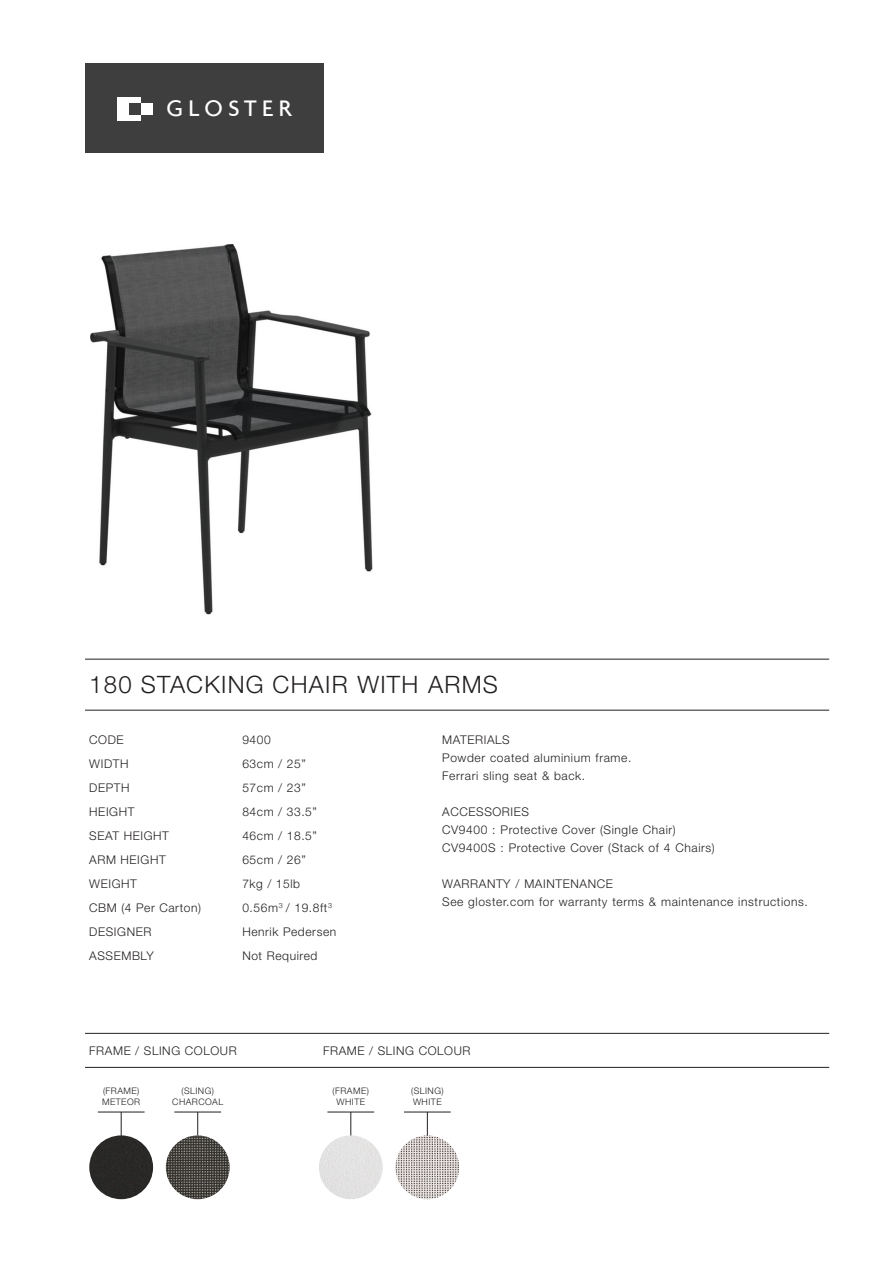
<style>
.page{position:relative;width:893px;height:1263px;background:#fff}
.page>*{position:absolute;margin:0;border:0;box-sizing:border-box;transform-origin:0 0}
.t1{font:500 24.3px "Agenda";letter-spacing:.225em;color:#fff}
.t2{font:300 24px "Helvetica Neue LT Std";letter-spacing:.05em;color:#231f20}
.t3{font:300 12px/24px "Helvetica Neue LT Std";letter-spacing:.05em;color:#231f20}
.t4{font:300 9px/10.8px "Helvetica Neue LT Std";letter-spacing:.05em;color:#231f20}
</style>
<div class="page">
<img style="left:90px;top:244px;width:282px;height:370px">
<hr style="left:85px;top:659px;width:744px;height:1px;background:#231f20">
<hr style="left:85px;top:710px;width:744px;height:1px;background:#231f20">
<hr style="left:85px;top:1067px;width:744px;height:1px;background:#231f20">
<hr style="left:85px;top:1033px;width:744px;height:1px;background:#231f20">
<div style="left:85px;top:64px;width:238px;height:89px;background:#3e3e3f"></div>
<svg style="left:121px;top:1113px;width:1px;height:22px"></svg>
<div style="left:89px;top:1135px;width:64px;height:64px;background:#292826;border-radius:50%"></div>
<hr style="left:98px;top:1112px;width:47px;height:1px;background:#231f20">
<svg style="left:197px;top:1113px;width:1px;height:22px"></svg>
<img style="left:166px;top:1135px;width:64px;height:64px;border-radius:50%">
<hr style="left:174px;top:1112px;width:47px;height:1px;background:#231f20">
<svg style="left:351px;top:1113px;width:1px;height:22px"></svg>
<div style="left:319px;top:1135px;width:64px;height:64px;background:#e3e2e2;border-radius:50%"></div>
<hr style="left:327px;top:1112px;width:47px;height:1px;background:#231f20">
<svg style="left:427px;top:1113px;width:1px;height:22px"></svg>
<img style="left:395px;top:1135px;width:64px;height:64px;border-radius:50%">
<hr style="left:404px;top:1112px;width:47px;height:1px;background:#231f20">
<img style="left:117px;top:97px;width:35px;height:23px">
<h1 class="t1" style="left:166px;top:94px;width:126px">GLOSTER</h1>
<h2 class="t2" style="left:89px;top:676px;width:410px">180 STACKING CHAIR WITH ARMS</h2>
<p class="t3" style="left:89px;top:729px;width:113px">CODE<br>WIDTH<br>DEPTH<br>HEIGHT<br>SEAT HEIGHT<br>ARM HEIGHT<br>WEIGHT<br>CBM (4 Per Carton)<br>DESIGNER<br>ASSEMBLY</p>
<p class="t3" style="left:242px;top:729px;width:95px">9400<br>63cm / 25”<br>57cm / 23”<br>84cm / 33.5”<br>46cm / 18.5”<br>65cm / 26”<br>7kg / 15lb<br>0.56m<sup>3</sup> / 19.8ft<sup>3<br></sup>Henrik Pedersen<br>Not Required</p>
<p class="t3" style="left:442px;top:732px;width:191px;line-height:18px">MATERIALS<br>Powder coated aluminium frame.<br>Ferrari sling seat &amp; back.</p>
<p class="t3" style="left:442px;top:804px;width:274px;line-height:18px">ACCESSORIES<br>CV9400 : Protective Cover (Single Chair)<br>CV9400S : Protective Cover (Stack of 4 Chairs)</p>
<p class="t3" style="left:442px;top:876px;width:367px;line-height:18px">WARRANTY / MAINTENANCE<br>See gloster.com for warranty terms &amp; maintenance instructions.</p>
<p class="t3" style="left:89px;top:1039px;width:149px">FRAME / SLING COLOUR</p>
<p class="t3" style="left:323px;top:1039px;width:149px">FRAME / SLING COLOUR</p>
<p class="t4" style="left:102px;top:1087px;width:40px">(FRAME)<br>METEOR</p>
<p class="t4" style="left:172px;top:1087px;width:53px;text-align:center">(SLING)<br>CHARCOAL</p>
<p class="t4" style="left:333px;top:1087px;width:38px;text-align:center">(FRAME)<br>WHITE</p>
<p class="t4" style="left:411px;top:1087px;width:34px">(SLING)<br>WHITE</p>
</div>
